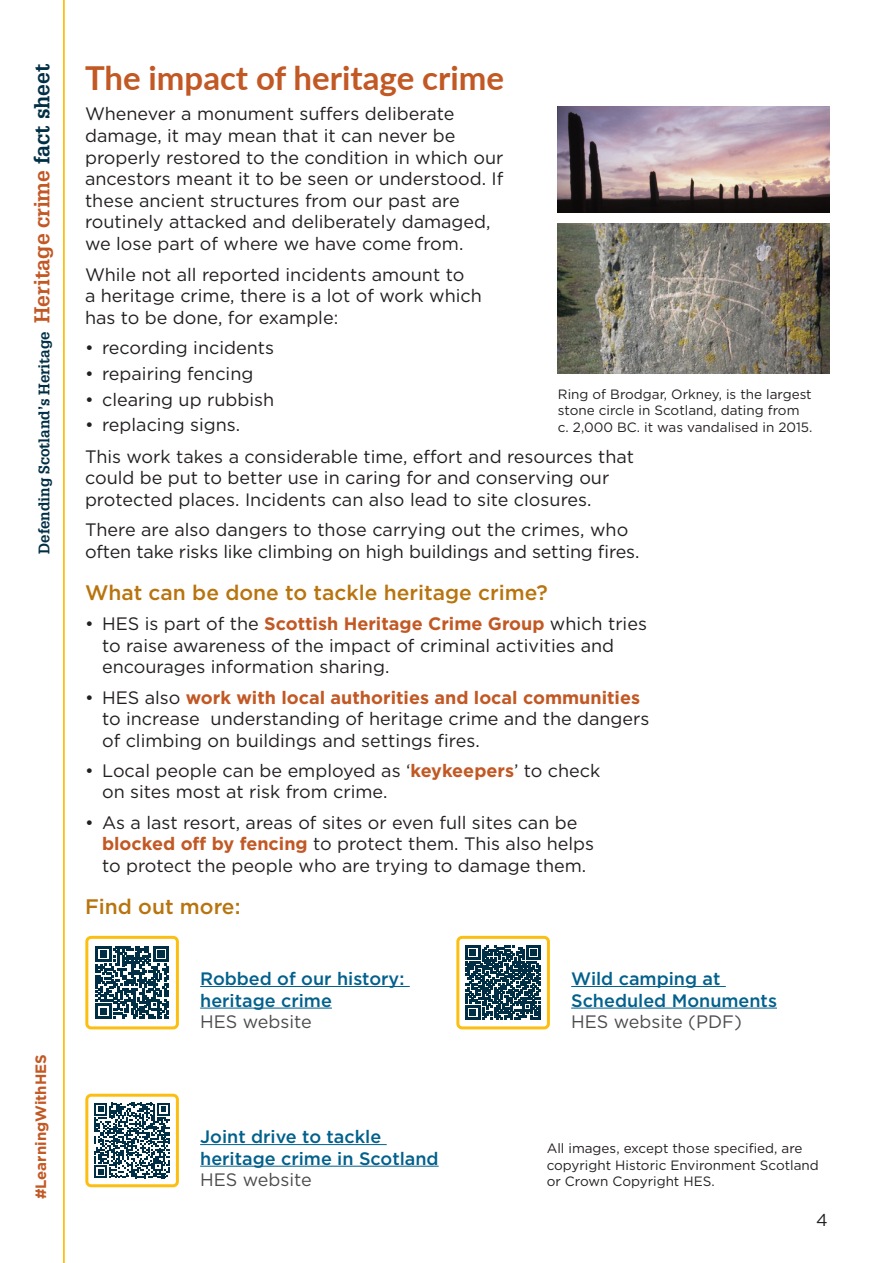
<style>
.page{position:relative;width:893px;height:1263px;background:#fff}
.page>*{position:absolute;margin:0;border:0;box-sizing:border-box;transform-origin:0 0}
.t1{font:700 33px "Lato";color:#c25824}
.t2{font:500 21px "Gotham HTF";color:#b8740e}
.t3{font:18px/21.6px "Gotham";color:#231f20}
.t4{font:500 18px/21.6px "Gotham HTF";color:#01608c}
.t5{font:18px "Gotham";color:#4b4c4d}
.t6{font:17.25px "Gotham";color:#231f20}
.t7{font:700 15px "Glypha LT Std";color:#002f45}
.t8{font:700 15px "Gotham HTF";color:#c25824}
.t9{font:13.5px/16.2px "Gotham";color:#231f20}
.s1{font-size:21px;color:#c25824}
.s2{font-size:21px}
.s3{font-weight:700;color:#c25824}
</style>
<div class="page">
<svg style="left:63px;top:0;width:2px;height:1263px"></svg>
<svg style="left:94px;top:1102px;width:76px;height:76px"></svg>
<div style="left:85px;top:1094px;width:94px;height:93px;border:3px solid #fdbe12;border-radius:4px"></div>
<svg style="left:466px;top:945px;width:74px;height:75px"></svg>
<div style="left:456px;top:936px;width:94px;height:93px;border:3px solid #fdbe12;border-radius:4px"></div>
<svg style="left:96px;top:946px;width:73px;height:73px"></svg>
<div style="left:85px;top:936px;width:94px;height:93px;border:3px solid #fdbe12;border-radius:4px"></div>
<img style="left:558px;top:107px;width:271px;height:106px">
<img style="left:558px;top:224px;width:271px;height:149px">
<hr style="left:200px;top:986px;width:210px;height:1px;background:#01608c">
<hr style="left:200px;top:1008px;width:132px;height:1px;background:#01608c">
<hr style="left:571px;top:986px;width:155px;height:1px;background:#01608c">
<hr style="left:571px;top:1008px;width:206px;height:1px;background:#01608c">
<hr style="left:200px;top:1144px;width:187px;height:1px;background:#01608c">
<hr style="left:200px;top:1166px;width:239px;height:1px;background:#01608c">
<p class="t7" style="left:35px;top:554px;width:491px;rotate:-90deg">Defending Scotland’s Heritage <span class="s1">Heritage crime</span> <span class="s2">fact sheet</span></p>
<p class="t8" style="left:32px;top:1199px;width:147px;rotate:-90deg">#LearningWithHES</p>
<h1 class="t1" style="left:85px;top:54px;width:420px">The impact of heritage crime</h1>
<p class="t3" style="left:85px;top:103px;width:420px">Whenever a monument suffers deliberate damage, it may mean that it can never be properly restored to the condition in which our ancestors meant it to be seen or understood. If these ancient structures from our past are routinely attacked and deliberately damaged, we lose part of where we have come from.</p>
<p class="t3" style="left:85px;top:263px;width:398px">While not all reported incidents amount to<br>a heritage crime, there is a lot of work which has to be done, for example:</p>
<p class="t3" style="left:85px;top:336px;width:190px">• recording incidents</p>
<p class="t3" style="left:85px;top:362px;width:170px">• repairing fencing</p>
<p class="t3" style="left:85px;top:388px;width:191px">• clearing up rubbish</p>
<p class="t3" style="left:85px;top:409px;width:551px;line-height:31.2px">• replacing signs.<br>This work takes a considerable time, effort and resources that</p>
<p class="t3" style="left:85px;top:467px;width:526px">could be put to better use in caring for and conserving our protected places. Incidents can also lead to site closures.</p>
<p class="t3" style="left:85px;top:518px;width:556px">There are also dangers to those carrying out the crimes, who often take risks like climbing on high buildings and setting fires.</p>
<p class="t2" style="left:85px;top:581px;width:464px">What can be done to tackle heritage crime?</p>
<p class="t3" style="left:102px;top:613px;width:546px;text-indent:-17px">• HES is part of the <span class="s3">Scottish Heritage Crime Group</span> which tries to raise awareness of the impact of criminal activities and encourages information sharing.</p>
<p class="t3" style="left:102px;top:686px;width:549px;text-indent:-17px">• HES also <span class="s3">work with local authorities and local communities </span>to increase understanding of heritage crime and the dangers of climbing on buildings and settings fires.</p>
<p class="t3" style="left:102px;top:759px;width:500px;text-indent:-17px">• Local people can be employed as ‘<span class="s3">keykeepers</span>’ to check on sites most at risk from crime.</p>
<p class="t3" style="left:102px;top:811px;width:494px;text-indent:-17px">• As a last resort, areas of sites or even full sites can be <span class="s3">blocked off by fencing</span> to protect them. This also helps to protect the people who are trying to damage them.</p>
<p class="t2" style="left:85px;top:895px;width:157px">Find out more:</p>
<p class="t9" style="left:558px;top:386px;width:256px">Ring of Brodgar, Orkney, is the largest stone circle in Scotland, dating from c. 2,000 BC. it was vandalised in 2015.</p>
<p class="t4" style="left:200px;top:967px;width:206px">Robbed of our history: heritage crime</p>
<p class="t5" style="left:200px;top:1010px;width:113px">HES website</p>
<p class="t4" style="left:200px;top:1125px;width:240px">Joint drive to tackle heritage crime in Scotland</p>
<p class="t5" style="left:200px;top:1168px;width:113px">HES website</p>
<p class="t4" style="left:571px;top:967px;width:207px">Wild camping at<br>Scheduled Monuments</p>
<p class="t5" style="left:571px;top:1010px;width:172px">HES website (PDF)</p>
<p class="t9" style="left:547px;top:1140px;width:274px">All images, except those specified, are copyright Historic Environment Scotland or Crown Copyright HES.</p>
<p class="t6" style="left:816px;top:1209px;width:13px">4</p>
</div>
